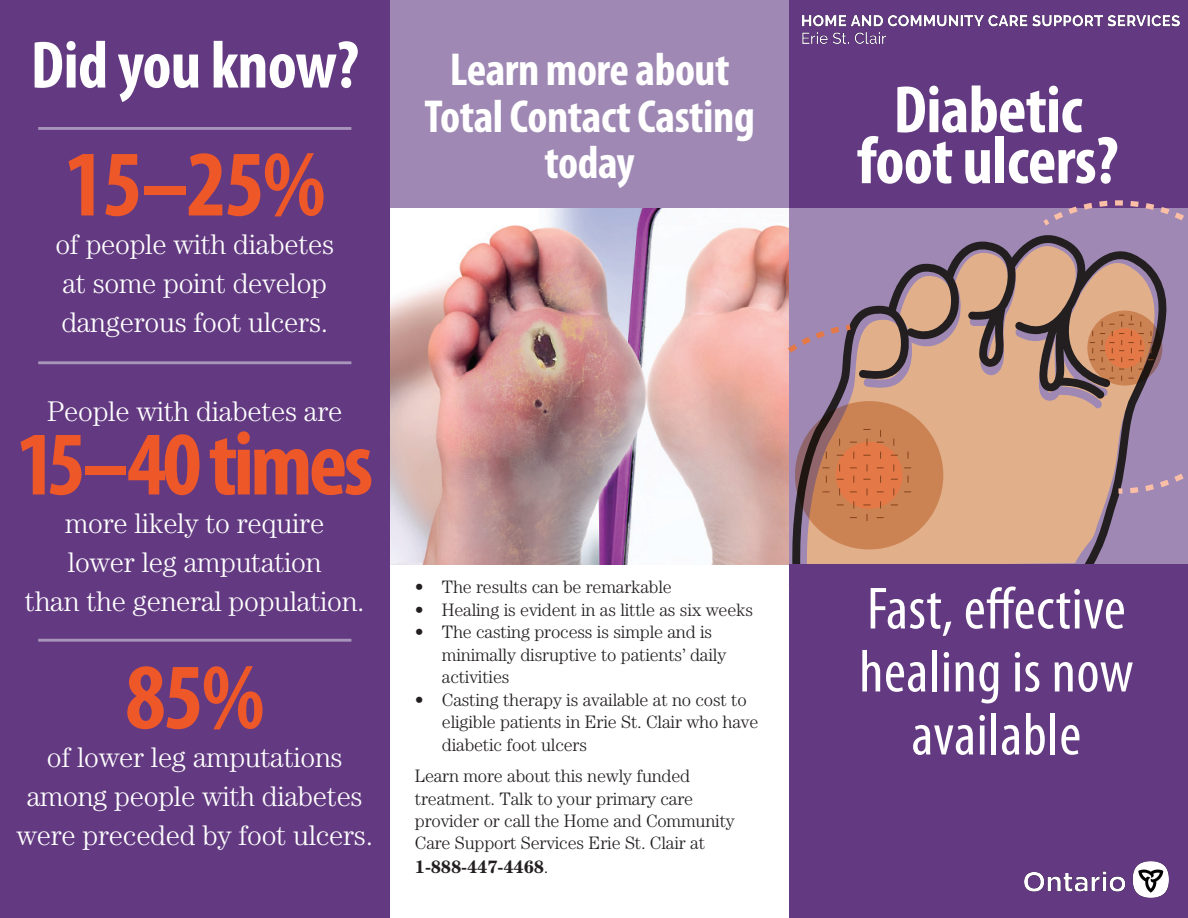
<style>
.page{position:relative;width:1188px;height:918px;background:#fff}
.page>*{position:absolute;margin:0;border:0;box-sizing:border-box;transform-origin:0 0}
.t1{font:700 condensed 94.5px "Myriad Pro";color:#ee5829}
.t2{font:700 condensed 91.5px "Myriad Pro";letter-spacing:-.04em;color:#ee5829}
.t3{font:700 condensed 67.5px "Myriad Pro";letter-spacing:-.01em;color:#fff}
.t4{font:condensed 60px "Myriad Pro";letter-spacing:.01em;color:#fff}
.t5{font:700 condensed 46.5px "Myriad Pro";letter-spacing:-.01em;color:#fff}
.t6{font:300 28.5px "Century Std";letter-spacing:-.01em;color:#fff}
.t7{font:300 18px/22.5px "Century Std";letter-spacing:-.01em;color:#231f20}
.s1{font-weight:700}
</style>
<div class="page">
<div style="left:390px;top:0;width:400px;height:208px;background:#9f89b4"></div>
<img style="left:390px;top:208px;width:400px;height:357px">
<div style="left:790px;top:0;width:398px;height:352px;background:#633a81"></div>
<div style="left:0;top:0;width:390px;height:918px;background:#633a81"></div>
<div style="left:790px;top:208px;width:398px;height:357px;background:#9f89b4"></div>
<svg style="left:851px;top:237px;width:318px;height:328px;fill:#e1b08b"></svg>
<div style="left:795px;top:401px;width:148px;height:148px;background:#cc8353;border-radius:50%"></div>
<div style="left:836px;top:442px;width:67px;height:67px;background:#e57847;border-radius:50%"></div>
<svg style="left:877px;top:430px;width:6px;height:13px"></svg>
<svg style="left:1037px;top:200px;width:147px;height:296px"></svg>
<svg style="left:788px;top:321px;width:69px;height:278px"></svg>
<hr style="left:38px;top:361px;width:313px;height:3px;background:#a895bb">
<hr style="left:38px;top:127px;width:313px;height:3px;background:#a895bb">
<hr style="left:38px;top:639px;width:313px;height:3px;background:#a895bb">
<div style="left:790px;top:565px;width:398px;height:353px;background:#633a81"></div>
<img style="left:1024px;top:861px;width:145px;height:37px">
<img style="left:802px;top:16px;width:377px;height:27px">
<p class="t3" style="left:31px;top:23px;width:330px">Did you know?</p>
<p class="t1" style="left:64px;top:125px;width:262px">15–25%</p>
<p class="t6" style="left:55px;top:228px;width:280px">of people with diabetes</p>
<p class="t6" style="left:63px;top:267px;width:266px">at some point develop</p>
<p class="t6" style="left:61px;top:306px;width:268px">dangerous foot ulcers.</p>
<p class="t6" style="left:47px;top:395px;width:297px">People with diabetes are</p>
<p class="t2" style="left:16px;top:407px;width:358px">15–40 times</p>
<p class="t6" style="left:65px;top:507px;width:260px">more likely to require</p>
<p class="t6" style="left:68px;top:546px;width:255px">lower leg amputation</p>
<p class="t6" style="left:25px;top:585px;width:341px">than the general population.</p>
<p class="t1" style="left:125px;top:638px;width:140px">85%</p>
<p class="t6" style="left:47px;top:741px;width:297px">of lower leg amputations</p>
<p class="t6" style="left:27px;top:780px;width:337px">among people with diabetes</p>
<p class="t6" style="left:16px;top:819px;width:358px">were preceded by foot ulcers.</p>
<p class="t5" style="left:450px;top:41px;width:281px">Learn more about</p>
<p class="t5" style="left:425px;top:87px;width:332px">Total Contact Casting</p>
<p class="t5" style="left:545px;top:134px;width:92px">today</p>
<p class="t7" style="left:415px;top:576px;width:258px">• The results can be remarkable</p>
<p class="t7" style="left:415px;top:598px;width:340px">• Healing is evident in as little as six weeks</p>
<p class="t7" style="left:442px;top:621px;width:286px;text-indent:-27px">• The casting process is simple and is minimally disruptive to patients’ daily activities</p>
<p class="t7" style="left:442px;top:688px;width:318px;text-indent:-27px">• Casting therapy is available at no cost to eligible patients in Erie St. Clair who have diabetic foot ulcers</p>
<p class="t7" style="left:415px;top:765px;width:322px">Learn more about this newly funded treatment. Talk to your primary care provider or call the Home and Community Care Support Services Erie St. Clair at <span class="s1">1-888-447-4468</span>.</p>
<p class="t3" style="left:894px;top:68px;width:190px">Diabetic</p>
<p class="t3" style="left:857px;top:119px;width:263px">foot ulcers?</p>
<p class="t4" style="left:867px;top:572px;width:260px">Fast, effective</p>
<p class="t4" style="left:859px;top:635px;width:276px">healing is now</p>
<p class="t4" style="left:912px;top:698px;width:171px">available</p>
</div>
